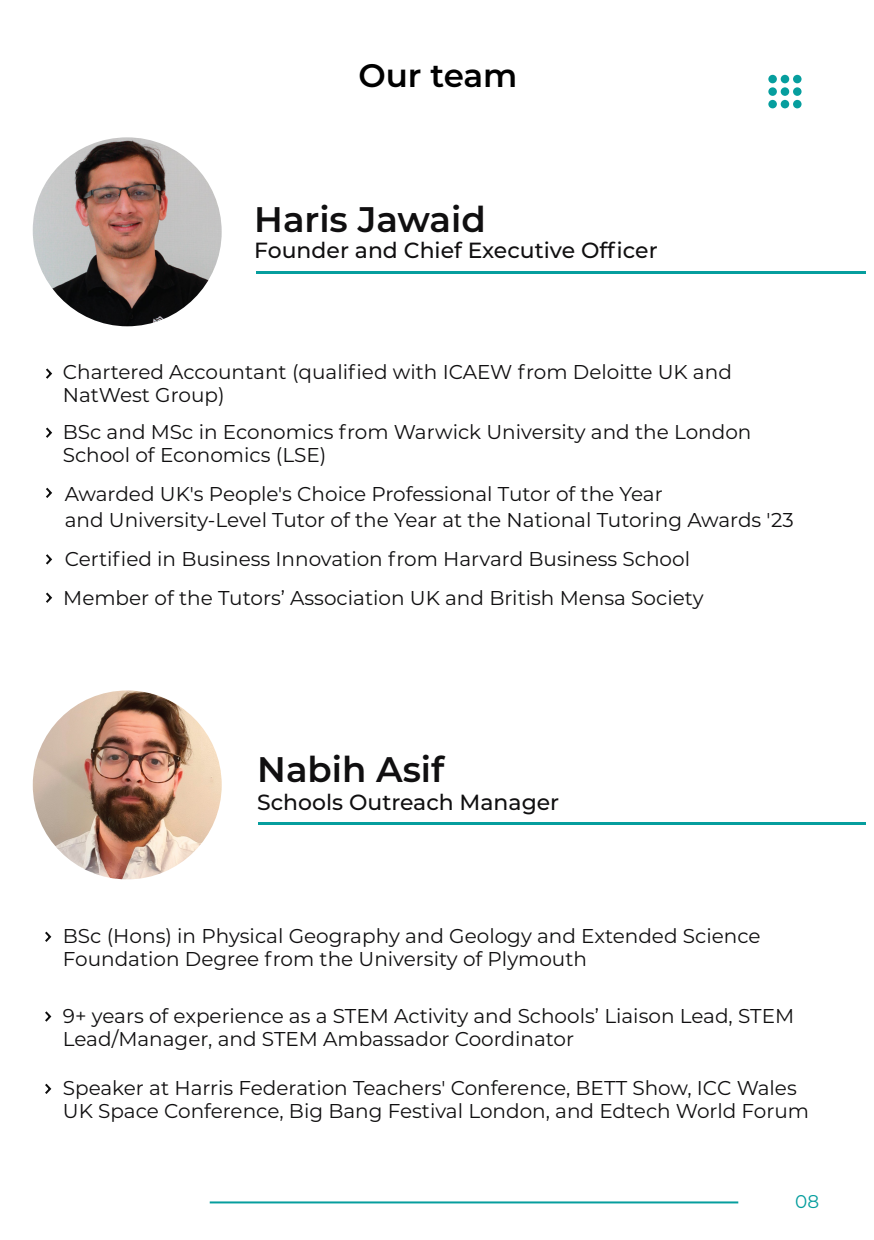
<style>
.page{position:relative;width:874px;height:1240px;background:#fff}
.page>*{position:absolute;margin:0;border:0;box-sizing:border-box;transform-origin:0 0}
.t1{font:600 35.5px "Montserrat";color:#100f10}
.t2{font:600 32.5px "Montserrat";color:#000}
.t3{font:500 21.95px "Montserrat";color:#100f10}
.t4{font:500 21.9px "Montserrat";color:#100f10}
.t5{font:20px/22.9px "Montserrat";color:#100f10}
.t6{font:18.45px "Montserrat";color:#069e9e}
</style>
<div class="page">
<svg style="left:46px;top:368px;width:7px;height:11px"></svg>
<svg style="left:46px;top:427px;width:7px;height:11px"></svg>
<svg style="left:46px;top:554px;width:7px;height:11px"></svg>
<svg style="left:46px;top:592px;width:7px;height:11px"></svg>
<svg style="left:46px;top:487px;width:6px;height:11px"></svg>
<img style="left:33px;top:137px;width:189px;height:189px;border-radius:94px">
<svg style="left:45px;top:931px;width:7px;height:11px"></svg>
<svg style="left:45px;top:1011px;width:7px;height:11px"></svg>
<svg style="left:45px;top:1083px;width:7px;height:11px"></svg>
<img style="left:33px;top:690px;width:189px;height:189px;border-radius:94px">
<hr style="left:210px;top:1201px;width:528px;height:2px;background:#069e9e">
<div style="left:768px;top:75px;width:9px;height:8px;background:#069e9e;border-radius:50%"></div>
<div style="left:768px;top:87px;width:9px;height:9px;background:#069e9e;border-radius:50%"></div>
<div style="left:768px;top:100px;width:9px;height:8px;background:#069e9e;border-radius:50%"></div>
<div style="left:781px;top:75px;width:8px;height:8px;background:#069e9e;border-radius:50%"></div>
<div style="left:781px;top:87px;width:8px;height:9px;background:#069e9e;border-radius:50%"></div>
<div style="left:781px;top:100px;width:8px;height:8px;background:#069e9e;border-radius:50%"></div>
<div style="left:793px;top:75px;width:9px;height:8px;background:#069e9e;border-radius:50%"></div>
<div style="left:793px;top:87px;width:9px;height:9px;background:#069e9e;border-radius:50%"></div>
<div style="left:793px;top:100px;width:9px;height:8px;background:#069e9e;border-radius:50%"></div>
<hr style="left:259px;top:822px;width:607px;height:2px;background:#069e9e">
<hr style="left:257px;top:271px;width:609px;height:2px;background:#069e9e">
<h2 class="t2" style="left:358px;top:52px;width:160px">Our team</h2>
<h1 class="t1" style="left:254px;top:194px;width:233px">Haris Jawaid</h1>
<p class="t3" style="left:254px;top:235px;width:405px">Founder and Chief Executive Officer</p>
<p class="t5" style="left:63px;top:360px;width:671px">Chartered Accountant (qualified with ICAEW from Deloitte UK and<br>NatWest Group)</p>
<p class="t5" style="left:63px;top:420px;width:690px">BSc and MSc in Economics from Warwick University and the London<br>School of Economics (LSE)</p>
<p class="t5" style="left:65px;top:481px;width:731px;line-height:25.5px">Awarded UK's People's Choice Professional Tutor of the Year<br>and University-Level Tutor of the Year at the National Tutoring Awards '23</p>
<p class="t5" style="left:65px;top:547px;width:627px">Certified in Business Innovation from Harvard Business School</p>
<p class="t5" style="left:63px;top:585px;width:642px">Member of the Tutors’ Association UK and British Mensa Society</p>
<h1 class="t1" style="left:257px;top:745px;width:189px">Nabih Asif</h1>
<p class="t4" style="left:257px;top:787px;width:304px">Schools Outreach Manager</p>
<p class="t5" style="left:63px;top:924px;width:699px">BSc (Hons) in Physical Geography and Geology and Extended Science<br>Foundation Degree from the University of Plymouth</p>
<p class="t5" style="left:63px;top:1004px;width:733px">9+ years of experience as a STEM Activity and Schools’ Liaison Lead, STEM<br>Lead/Manager, and STEM Ambassador Coordinator</p>
<p class="t5" style="left:63px;top:1076px;width:748px">Speaker at Harris Federation Teachers' Conference, BETT Show, ICC Wales<br>UK Space Conference, Big Bang Festival London, and Edtech World Forum</p>
<p class="t6" style="left:795px;top:1189px;width:25px">08</p>
</div>
